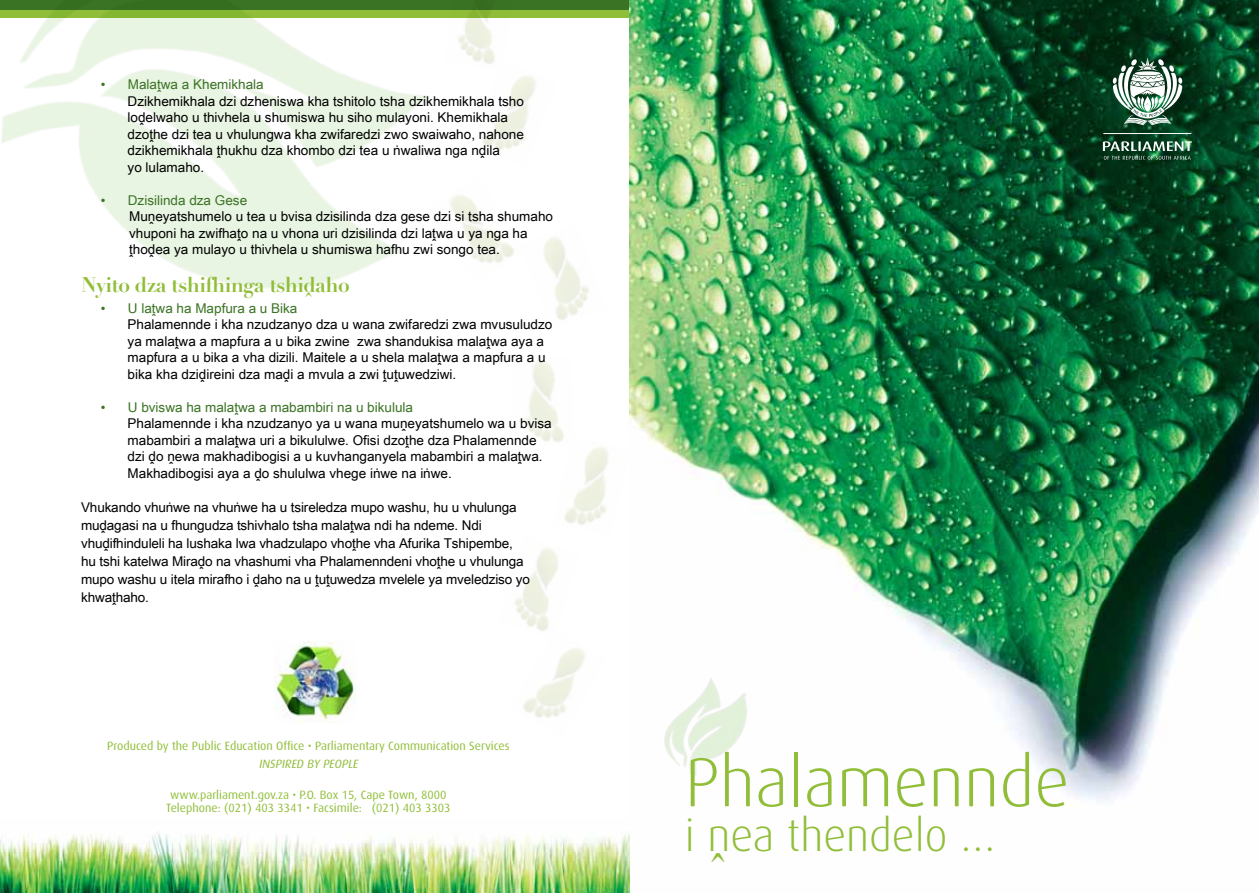
<style>
.page{position:relative;width:1259px;height:893px;background:#fff}
.page>*{position:absolute;margin:0;border:0;box-sizing:border-box;transform-origin:0 0}
.t1{font:300 69.3px "Dax";color:#90be38}
.t2{font:700 45.15px "Didot LH";color:#90be38}
.t3{font:300 45px "Dax";color:#90be38}
.t4{font:700 21px "Didot LH";letter-spacing:-.03em;color:#90be38}
.t5{font:13.5px/16.5px "Arial Unicode MS";color:#000}
.t6{font:13.5px "Arial Unicode MS";color:#3b7324}
.t7{font:12px/13.5px "Dax";color:#90be38;text-align:center}
.t8{font:italic 12px "Dax";color:#90be38}
</style>
<div class="page">
<div style="left:0;top:0;width:629px;height:17px;background:#90be38"></div>
<div style="left:0;top:0;width:629px;height:10px;background:#3b7324"></div>
<img style="left:0;top:10px;width:444px;height:279px">
<img style="left:629px;top:0;width:630px;height:893px">
<img style="left:274px;top:641px;width:81px;height:81px">
<img style="left:0;top:833px;width:629px;height:60px">
<svg style="left:1112px;top:57px;width:70px;height:68px"></svg>
<svg style="left:1103px;top:141px;width:88px;height:19px;background:#4a735c"></svg>
<hr style="left:1103px;top:133px;width:88px;height:1px;background:#fff">
<img style="left:650px;top:668px;width:116px;height:115px">
<img style="left:444px;top:10px;width:68px;height:51px">
<img style="left:475px;top:61px;width:61px;height:89px">
<img style="left:428px;top:176px;width:86px;height:107px">
<img style="left:543px;top:237px;width:46px;height:83px">
<img style="left:524px;top:361px;width:40px;height:81px">
<img style="left:553px;top:437px;width:56px;height:88px">
<img style="left:515px;top:548px;width:43px;height:82px">
<img style="left:523px;top:630px;width:62px;height:88px">
<p class="t6" style="left:101px;top:75px;width:164px">• Malaṱwa a Khemikhala</p>
<p class="t5" style="left:128px;top:93px;width:398px">Dzikhemikhala dzi dzheniswa kha tshitolo tsha dzikhemikhala tsho loḓelwaho u thivhela u shumiswa hu siho mulayoni. Khemikhala dzoṱhe dzi tea u vhulungwa kha zwifaredzi zwo swaiwaho, nahone dzikhemikhala ṱhukhu dza khombo dzi tea u ṅwaliwa nga nḓila<br>yo lulamaho.</p>
<p class="t6" style="left:101px;top:190px;width:148px">• Dzisilinda dza Gese</p>
<p class="t5" style="left:129px;top:208px;width:425px">Muṋeyatshumelo u tea u bvisa dzisilinda dza gese dzi si tsha shumaho vhuponi ha zwifhaṱo na u vhona uri dzisilinda dzi laṱwa u ya nga ha ṱhoḓea ya mulayo u thivhela u shumiswa hafhu zwi songo tea.</p>
<h3 class="t4" style="left:81px;top:272px;width:270px">Nyito dza tshifhinga tshidaho</h3>
<p class="t6" style="left:101px;top:298px;width:198px">• U laṱwa ha Mapfura a u Bika</p>
<p class="t5" style="left:128px;top:316px;width:426px">Phalamennde i kha nzudzanyo dza u wana zwifaredzi zwa mvusuludzo ya malaṱwa a mapfura a u bika zwine zwa shandukisa malaṱwa aya a mapfura a u bika a vha dizili. Maitele a u shela malaṱwa a mapfura a u bika kha dziḓireini dza maḓi a mvula a zwi ṱuṱuwedziwi.</p>
<p class="t6" style="left:101px;top:397px;width:314px">• U bviswa ha malaṱwa a mabambiri na u bikulula</p>
<p class="t5" style="left:128px;top:415px;width:425px">Phalamennde i kha nzudzanyo ya u wana muṋeyatshumelo wa u bvisa mabambiri a malaṱwa uri a bikululwe. Ofisi dzoṱhe dza Phalamennde dzi ḓo ṋewa makhadibogisi a u kuvhanganyela mabambiri a malaṱwa.<br>Makhadibogisi aya a ḓo shululwa vhege iṅwe na iṅwe.</p>
<p class="t5" style="left:81px;top:498px;width:450px;line-height:18px">Vhukando vhuṅwe na vhuṅwe ha u tsireledza mupo washu, hu u vhulunga muḓagasi na u fhungudza tshivhalo tsha malaṱwa ndi ha ndeme. Ndi vhuḓifhinduleli ha lushaka lwa vhadzulapo vhoṱhe vha Afurika Tshipembe, hu tshi katelwa Miraḓo na vhashumi vha Phalamenndeni vhoṱhe u vhulunga mupo washu u itela mirafho i ḓaho na u ṱuṱuwedza mvelele ya mveledziso yo khwaṱhaho.</p>
<h3 class="t4" style="left:306px;top:288px;width:7px">ˆ</h3>
<p class="t7" style="left:107px;top:740px;width:404px">Produced by the Public Education Office • Parliamentary Communication Services</p>
<p class="t8" style="left:259px;top:758px;width:103px">INSPIRED BY PEOPLE</p>
<p class="t7" style="left:166px;top:788px;width:286px">www.parliament.gov.za • P.O. Box 15, Cape Town, 8000<br>Telephone: (021) 403 3341 • Facsimile: (021) 403 3303</p>
<h1 class="t1" style="left:685px;top:744px;width:386px">Phalamennde</h1>
<h3 class="t3" style="left:685px;top:811px;width:312px">i nea thendelo …</h3>
<h2 class="t2" style="left:712px;top:842px;width:14px">ˆ</h2>
</div>
